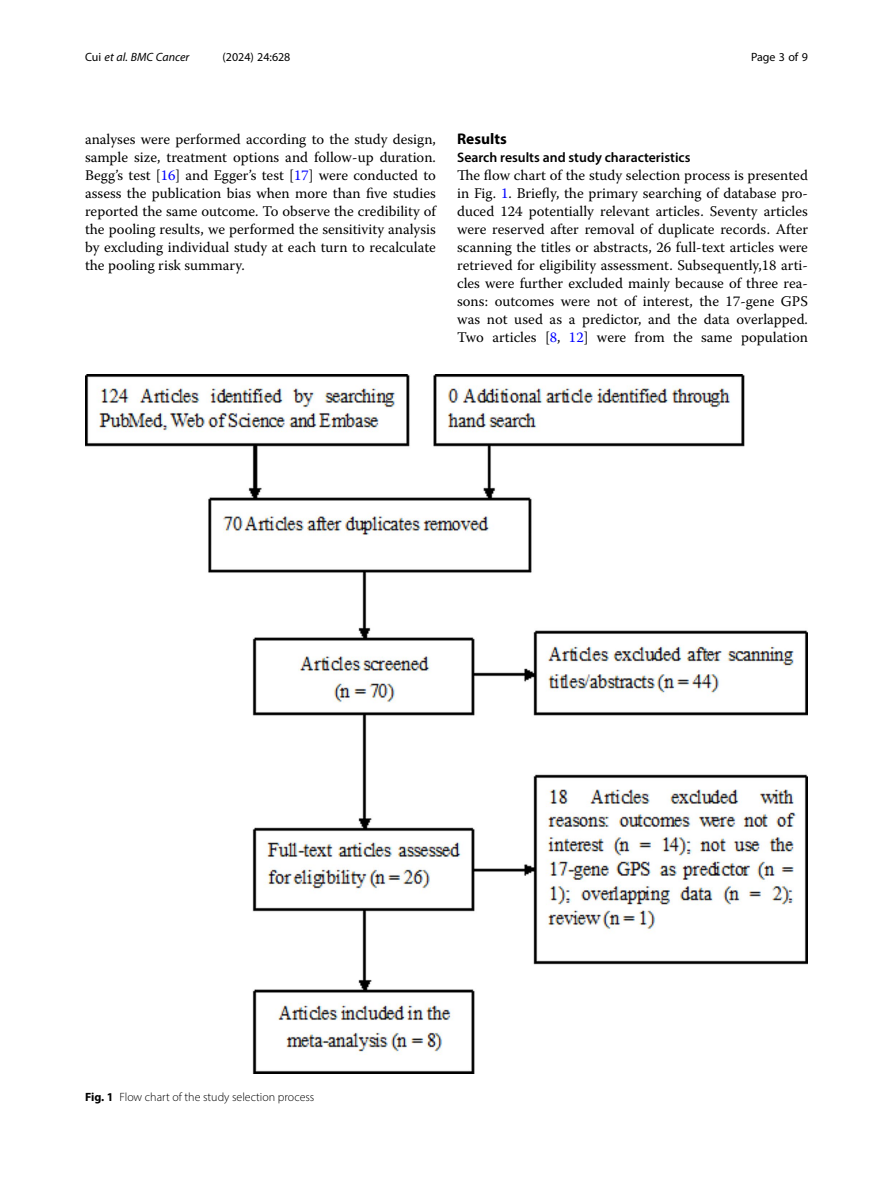
<style>
.page{position:relative;width:893px;height:1191px;background:#fff}
.page>*{position:absolute;margin:0;border:0;box-sizing:border-box;transform-origin:0 0}
.Head_1{font:700 15.45px "Myriad Pro";color:#000}
.Body_Text{font:14.7px/18px "Warnock Pro";color:#000;text-align:justify}
.Head_2_After_1{font:600 13.8px "Myriad Pro";color:#000}
.Figure_Caption{font:300 12px "Myriad Pro";color:#000}
.t1{font:12px "Myriad Pro";color:#000}
.t2{font:italic 12px "Myriad Pro";color:#000}
.s1{font-style:normal}
.s2{color:#00f}
.s3{font-weight:700}
</style>
<div class="page">
<img style="left:85px;top:375px;width:723px;height:699px">
<p class="t2" style="left:85px;top:50px;width:106px"><span class="s1">Cui</span> et al. BMC Cancer</p>
<p class="t1" style="left:222px;top:50px;width:70px">(2024) 24:628</p>
<p class="t1" style="left:751px;top:50px;width:58px">Page 3 of 9</p>
<p class="Body_Text" style="left:85px;top:130px;width:352px">analyses were performed according to the study design, sample size, treatment options and follow-up duration.<br>Begg’s test [<span class="s2">16</span>] and Egger’s test [<span class="s2">17</span>] were conducted to assess the publication bias when more than five studies reported the same outcome. To observe the credibility of the pooling results, we performed the sensitivity analysis by excluding individual study at each turn to recalculate the pooling risk summary.</p>
<p class="Head_1" style="left:457px;top:129px;width:51px">Results</p>
<p class="Head_2_After_1" style="left:457px;top:149px;width:235px">Search results and study characteristics</p>
<p class="Body_Text" style="left:457px;top:166px;width:352px">The flow chart of the study selection process is presented in Fig. <span class="s2">1</span>. Briefly, the primary searching of database pro&shy;duced 124 potentially relevant articles. Seventy articles were reserved after removal of duplicate records. After scanning the titles or abstracts, 26 full-text articles were retrieved for eligibility assessment. Subsequently,18 arti&shy;cles were further excluded mainly because of three rea&shy;sons: outcomes were not of interest, the 17-gene GPS was not used as a predictor, and the data overlapped.<br>Two articles [<span class="s2">8</span>, <span class="s2">12</span>] were from the same population</p>
<p class="Figure_Caption" style="left:85px;top:1089px;width:231px"><span class="s3">Fig. 1</span> Flow chart of the study selection process</p>
</div>
